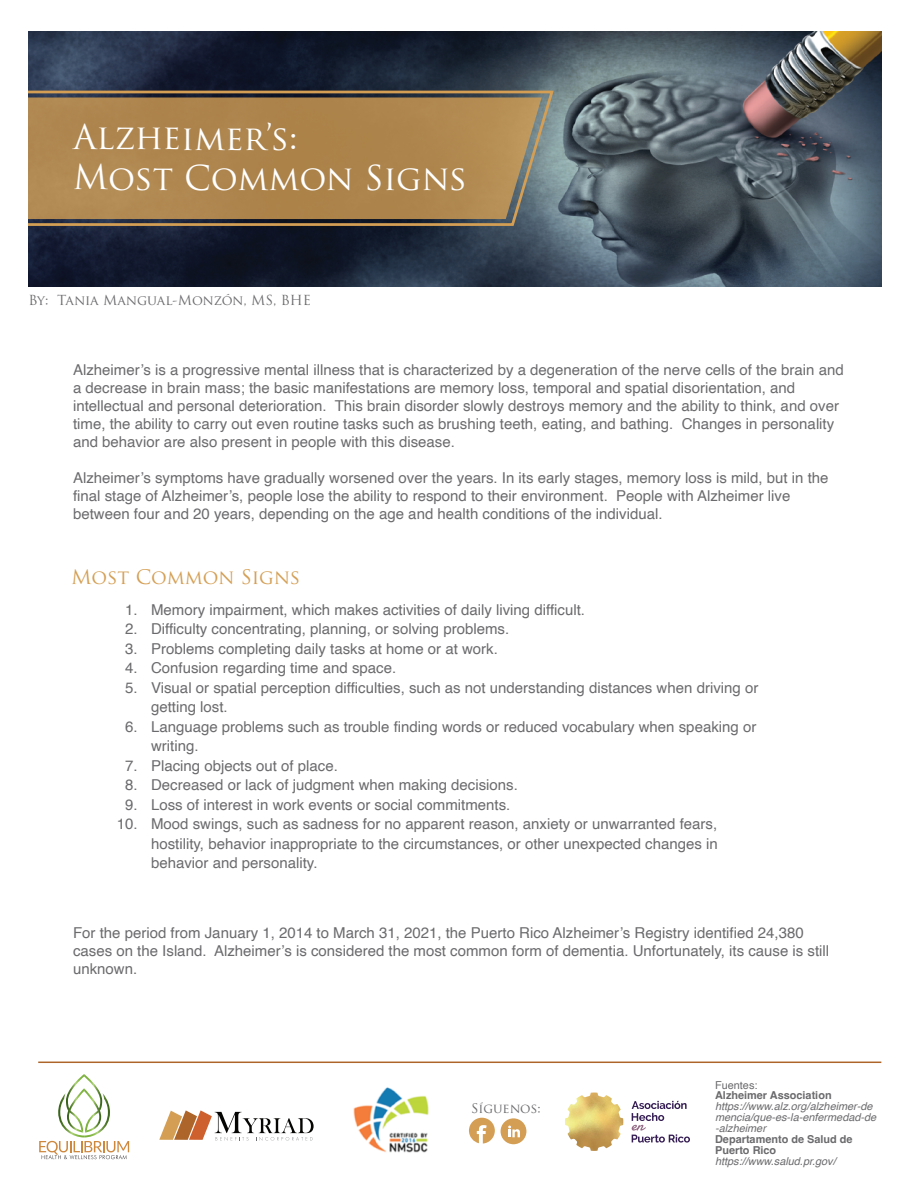
<style>
.page{position:relative;width:918px;height:1188px;background:#fff}
.page>*{position:absolute;margin:0;border:0;box-sizing:border-box;transform-origin:0 0}
.t1{font:33.45px/40.3px "Trajan Pro";letter-spacing:-.005em;color:#fff}
.t2{font:19.5px "Trajan Pro";color:#d49f54}
.t3{font:15px/18px "Helvetica";color:#6b6b6e}
.t4{font:13.5px "Trajan Pro";color:#6b6b6e}
.t5{font:12.9px "Trajan Pro";color:#6b6b6e}
.t6{font:italic 10.95px/10.9px "Helvetica";color:#6b6b6e}
.t7{font:700 10.95px/10.9px "Helvetica";color:#6b6b6e}
.t8{font:10.95px "Helvetica";color:#6b6b6e}
</style>
<div class="page">
<img style="left:28px;top:32px;width:854px;height:254px">
<svg style="left:28px;top:89px;width:528px;height:139px"></svg>
<hr style="left:38px;top:1062px;width:843px;height:1px;background:#ae652a">
<img style="left:353px;top:1087px;width:76px;height:66px">
<svg style="left:469px;top:1118px;width:26px;height:26px"></svg>
<div style="left:501px;top:1118px;width:25px;height:26px;background:#d49f54;border-radius:50%"></div>
<svg style="left:508px;top:1125px;width:12px;height:13px"></svg>
<svg style="left:39px;top:1074px;width:90px;height:85px"></svg>
<svg style="left:159px;top:1110px;width:155px;height:31px"></svg>
<img style="left:565px;top:1093px;width:58px;height:58px">
<svg style="left:632px;top:1101px;width:58px;height:42px"></svg>
<h1 class="t1" style="left:73px;top:117px;width:396px">Alzheimer’s:<br>Most Common Signs</h1>
<p class="t4" style="left:28px;top:291px;width:284px">By: Tania Mangual-Monzón, MS, BHE</p>
<p class="t3" style="left:73px;top:361px;width:772px">Alzheimer’s is a progressive mental illness that is characterized by a degeneration of the nerve cells of the brain and a decrease in brain mass; the basic manifestations are memory loss, temporal and spatial disorientation, and intellectual and personal deterioration. This brain disorder slowly destroys memory and the ability to think, and over time, the ability to carry out even routine tasks such as brushing teeth, eating, and bathing. Changes in personality and behavior are also present in people with this disease.</p>
<p class="t3" style="left:73px;top:469px;width:757px">Alzheimer’s symptoms have gradually worsened over the years. In its early stages, memory loss is mild, but in the final stage of Alzheimer’s, people lose the ability to respond to their environment. People with Alzheimer live between four and 20 years, depending on the age and health conditions of the individual.</p>
<h2 class="t2" style="left:71px;top:565px;width:231px">Most Common Signs</h2>
<p class="t3" style="left:125px;top:601px;width:462px">1. Memory impairment, which makes activities of daily living difficult.</p>
<p class="t3" style="left:125px;top:620px;width:386px">2. Difficulty concentrating, planning, or solving problems.</p>
<p class="t3" style="left:125px;top:640px;width:374px">3. Problems completing daily tasks at home or at work.</p>
<p class="t3" style="left:125px;top:659px;width:273px">4. Confusion regarding time and space.</p>
<p class="t3" style="left:151px;top:678px;width:609px;line-height:19.5px;text-indent:-26px">5. Visual or spatial perception difficulties, such as not understanding distances when driving or getting lost.</p>
<p class="t3" style="left:151px;top:717px;width:607px;line-height:19.5px;text-indent:-26px">6. Language problems such as trouble finding words or reduced vocabulary when speaking or writing.</p>
<p class="t3" style="left:125px;top:757px;width:214px">7. Placing objects out of place.</p>
<p class="t3" style="left:125px;top:776px;width:394px">8. Decreased or lack of judgment when making decisions.</p>
<p class="t3" style="left:125px;top:796px;width:387px">9. Loss of interest in work events or social commitments.</p>
<p class="t3" style="left:151px;top:815px;width:568px;line-height:19.5px;text-align:justify;text-indent:-34px">10. Mood swings, such as sadness for no apparent reason, anxiety or unwarranted fears, hostility, behavior inappropriate to the circumstances, or other unexpected changes in behavior and personality.</p>
<p class="t3" style="left:73px;top:924px;width:758px">For the period from January 1, 2014 to March 31, 2021, the Puerto Rico Alzheimer’s Registry identified 24,380 cases on the Island. Alzheimer’s is considered the most common form of dementia. Unfortunately, its cause is still unknown.</p>
<p class="t5" style="left:471px;top:1100px;width:71px">Síguenos:</p>
<p class="t8" style="left:715px;top:1076px;width:44px">Fuentes:</p>
<p class="t7" style="left:715px;top:1091px;width:118px">Alzheimer Association</p>
<p class="t6" style="left:715px;top:1101px;width:163px">https://www.alz.org/alzheimer-de mencia/que-es-la-enfermedad-de -alzheimer</p>
<p class="t7" style="left:715px;top:1135px;width:139px">Departamento de Salud de<br>Puerto Rico</p>
<p class="t6" style="left:715px;top:1156px;width:122px">https://www.salud.pr.gov/</p>
</div>
